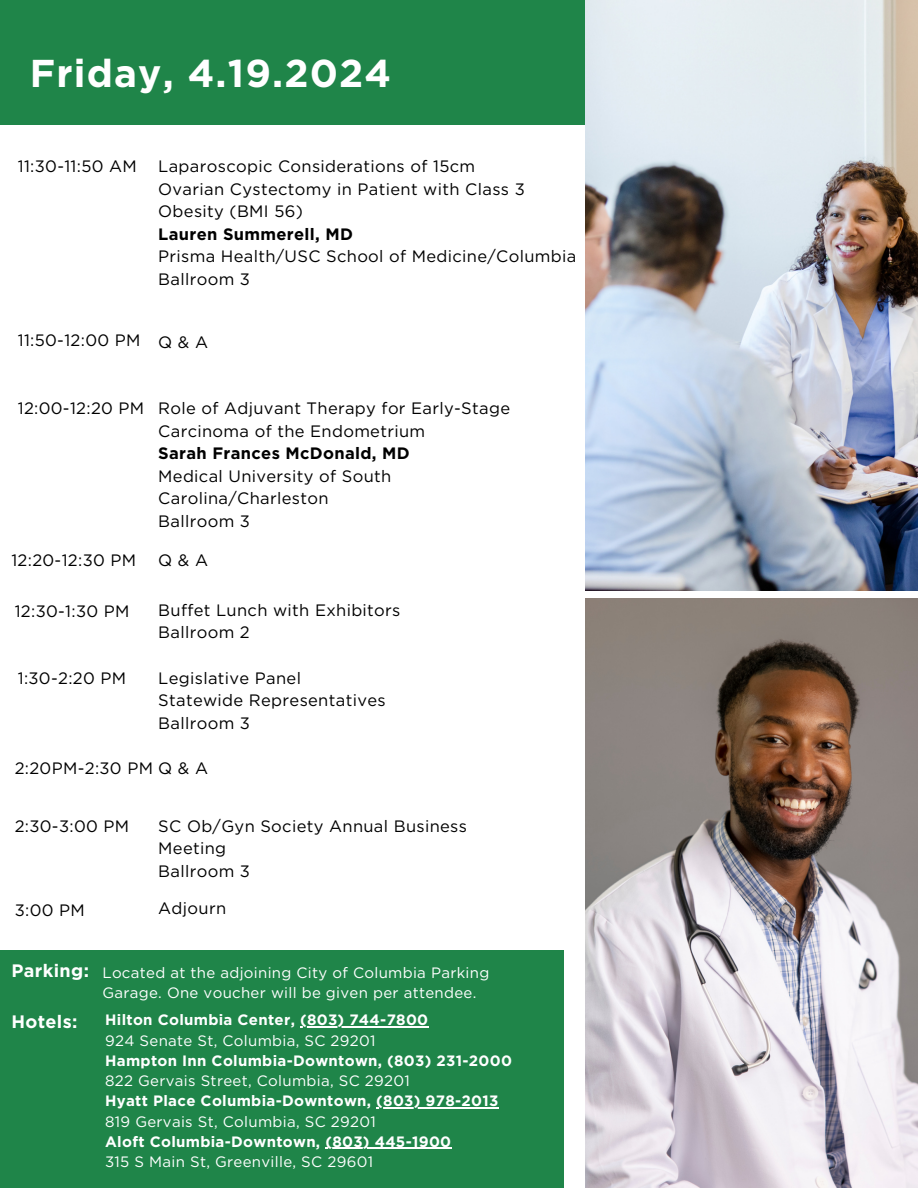
<style>
.page{position:relative;width:918px;height:1188px;background:#fff}
.page>*{position:absolute;margin:0;border:0;box-sizing:border-box;transform-origin:0 0}
.t1{font:700 38.85px "Gotham";letter-spacing:.03em;color:#fff}
.t2{font:700 18px "Gotham";letter-spacing:.02em;color:#fff}
.t3{font:16.5px/22.5px "Gotham";letter-spacing:.02em;color:#000}
.t4{font:15px/20.2px "Gotham";letter-spacing:.02em;color:#fff}
.t5{font:700 15px "Gotham";letter-spacing:.02em;color:#fff}
.s1{font-weight:700}
</style>
<div class="page">
<div style="left:0;top:0;width:908px;height:124px;background:#1f8549"></div>
<img style="left:586px;top:0;width:332px;height:590px">
<img style="left:586px;top:598px;width:332px;height:590px">
<div style="left:0;top:950px;width:564px;height:238px;background:#1f8549"></div>
<hr style="left:300px;top:1026px;width:129px;height:2px;background:#fff">
<hr style="left:376px;top:1107px;width:123px;height:2px;background:#fff">
<hr style="left:325px;top:1148px;width:127px;height:1px;background:#fff">
<h1 class="t1" style="left:30px;top:49px;width:363px">Friday, 4.19.2024</h1>
<p class="t3" style="left:18px;top:155px;width:121px">11:30-11:50 AM</p>
<p class="t3" style="left:158px;top:155px;width:420px">Laparoscopic Considerations of 15cm<br>Ovarian Cystectomy in Patient with Class 3<br>Obesity (BMI 56)<br><span class="s1">Lauren Summerell, MD<br></span>Prisma Health/USC School of Medicine/Columbia<br>Ballroom 3</p>
<p class="t3" style="left:18px;top:329px;width:124px">11:50-12:00 PM</p>
<h2 class="t3" style="left:158px;top:331px;width:51px">Q&amp;A</h2>
<h2 class="t3" style="left:18px;top:397px;width:128px">12:00-12:20 PM</h2>
<h4 class="t3" style="left:158px;top:397px;width:353px">Role of Adjuvant Therapy for Early-Stage<br>Carcinoma of the Endometrium<br><span class="s1">Sarah Frances McDonald, MD<br></span>Medical University of South<br>Carolina/Charleston<br>Ballroom 3</h4>
<h2 class="t3" style="left:11px;top:548px;width:126px">12:20-12:30 PM</h2>
<h2 class="t3" style="left:15px;top:600px;width:116px">12:30-1:30 PM</h2>
<h2 class="t3" style="left:158px;top:599px;width:244px">Buffet Lunch with Exhibitors<br>Ballroom 2</h2>
<h4 class="t3" style="left:18px;top:667px;width:110px">1:30-2:20 PM</h4>
<h2 class="t3" style="left:158px;top:667px;width:229px">Legislative Panel<br>Statewide Representatives<br>Ballroom 3</h2>
<p class="t3" style="left:158px;top:548px;width:51px">Q&amp;A</p>
<h4 class="t3" style="left:15px;top:757px;width:195px">2:20PM-2:30 PM Q &amp; A</h4>
<h2 class="t3" style="left:15px;top:815px;width:116px">2:30-3:00 PM</h2>
<h4 class="t3" style="left:158px;top:815px;width:310px">SC Ob/Gyn Society Annual Business<br>Meeting<br>Ballroom 3</h4>
<h2 class="t3" style="left:15px;top:898px;width:72px">3:00 PM</h2>
<h2 class="t3" style="left:158px;top:896px;width:69px">Adjourn</h2>
<h2 class="t2" style="left:12px;top:960px;width:79px">Parking:</h2>
<h4 class="t2" style="left:11px;top:1011px;width:68px">Hotels:</h4>
<h4 class="t5" style="left:105px;top:1011px;width:325px">Hilton Columbia Center, (803) 744-7800</h4>
<h2 class="t4" style="left:105px;top:1030px;width:272px">924 Senate St, Columbia, SC 29201</h2>
<h3 class="t5" style="left:105px;top:1051px;width:408px">Hampton Inn Columbia-Downtown, (803) 231-2000</h3>
<p class="t4" style="left:105px;top:1071px;width:306px">822 Gervais Street, Columbia, SC 29201</p>
<h3 class="t5" style="left:105px;top:1092px;width:395px">Hyatt Place Columbia-Downtown, (803) 978-2013</h3>
<p class="t4" style="left:105px;top:1111px;width:272px">819 Gervais St, Columbia, SC 29201</p>
<p class="t5" style="left:105px;top:1132px;width:348px">Aloft Columbia-Downtown, (803) 445-1900</p>
<p class="t4" style="left:105px;top:1152px;width:269px">315 S Main St, Greenville, SC 29601</p>
<p class="t4" style="left:102px;top:963px;width:388px">Located at the adjoining City of Columbia Parking<br>Garage. One voucher will be given per attendee.</p>
</div>
